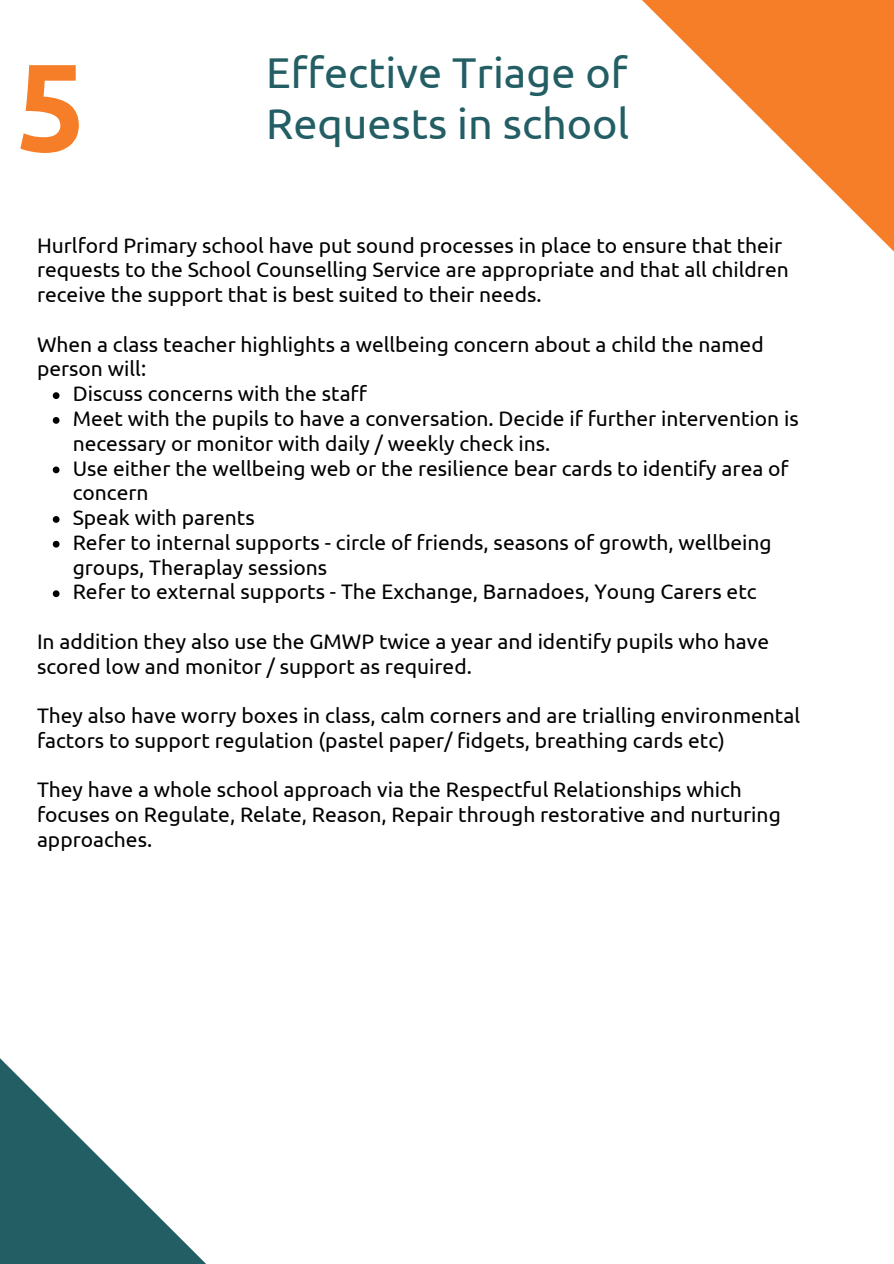
<style>
.page{position:relative;width:894px;height:1264px;background:#fff}
.page>*{position:absolute;margin:0;border:0;box-sizing:border-box;transform-origin:0 0}
.t1{font:700 123.9px "Ubuntu";color:#f67e28}
.t2{font:43.05px "Ubuntu";color:#225e64}
.t3{font:21px/24.8px "Ubuntu";color:#000}
</style>
<div class="page">
<svg style="left:53px;top:392px;width:6px;height:7px"></svg>
<svg style="left:53px;top:417px;width:6px;height:7px"></svg>
<svg style="left:53px;top:466px;width:6px;height:7px"></svg>
<svg style="left:53px;top:516px;width:6px;height:7px"></svg>
<svg style="left:53px;top:541px;width:6px;height:6px"></svg>
<svg style="left:53px;top:590px;width:6px;height:7px"></svg>
<svg style="left:642px;top:0;width:251px;height:251px"></svg>
<svg style="left:0;top:1058px;width:205px;height:205px;fill:#225e64"></svg>
<p class="t1" style="left:16px;top:36px;width:72px">5</p>
<p class="t2" style="left:266px;top:48px;width:362px">Effective Triage of</p>
<p class="t2" style="left:266px;top:99px;width:364px">Requests in school</p>
<p class="t3" style="left:37px;top:232px;width:753px">Hurlford Primary school have put sound processes in place to ensure that their requests to the School Counselling Service are appropriate and that all children receive the support that is best suited to their needs.</p>
<h1 class="t3" style="left:37px;top:331px;width:728px">When a class teacher highlights a wellbeing concern about a child the named person will:</h1>
<p class="t3" style="left:73px;top:381px;width:295px">Discuss concerns with the staff</p>
<p class="t3" style="left:73px;top:406px;width:727px">Meet with the pupils to have a conversation. Decide if further intervention is necessary or monitor with daily / weekly check ins.</p>
<p class="t3" style="left:73px;top:455px;width:717px">Use either the wellbeing web or the resilience bear cards to identify area of concern</p>
<p class="t3" style="left:73px;top:505px;width:183px">Speak with parents</p>
<p class="t3" style="left:73px;top:529px;width:700px">Refer to internal supports - circle of friends, seasons of growth, wellbeing groups, Theraplay sessions</p>
<p class="t3" style="left:73px;top:579px;width:685px">Refer to external supports - The Exchange, Barnadoes, Young Carers etc</p>
<p class="t3" style="left:37px;top:628px;width:733px">In addition they also use the GMWP twice a year and identify pupils who have scored low and monitor / support as required.</p>
<p class="t3" style="left:37px;top:703px;width:764px">They also have worry boxes in class, calm corners and are trialling environmental factors to support regulation (pastel paper/ fidgets, breathing cards etc)</p>
<p class="t3" style="left:37px;top:777px;width:745px">They have a whole school approach via the Respectful Relationships which focuses on Regulate, Relate, Reason, Repair through restorative and nurturing approaches.</p>
</div>
